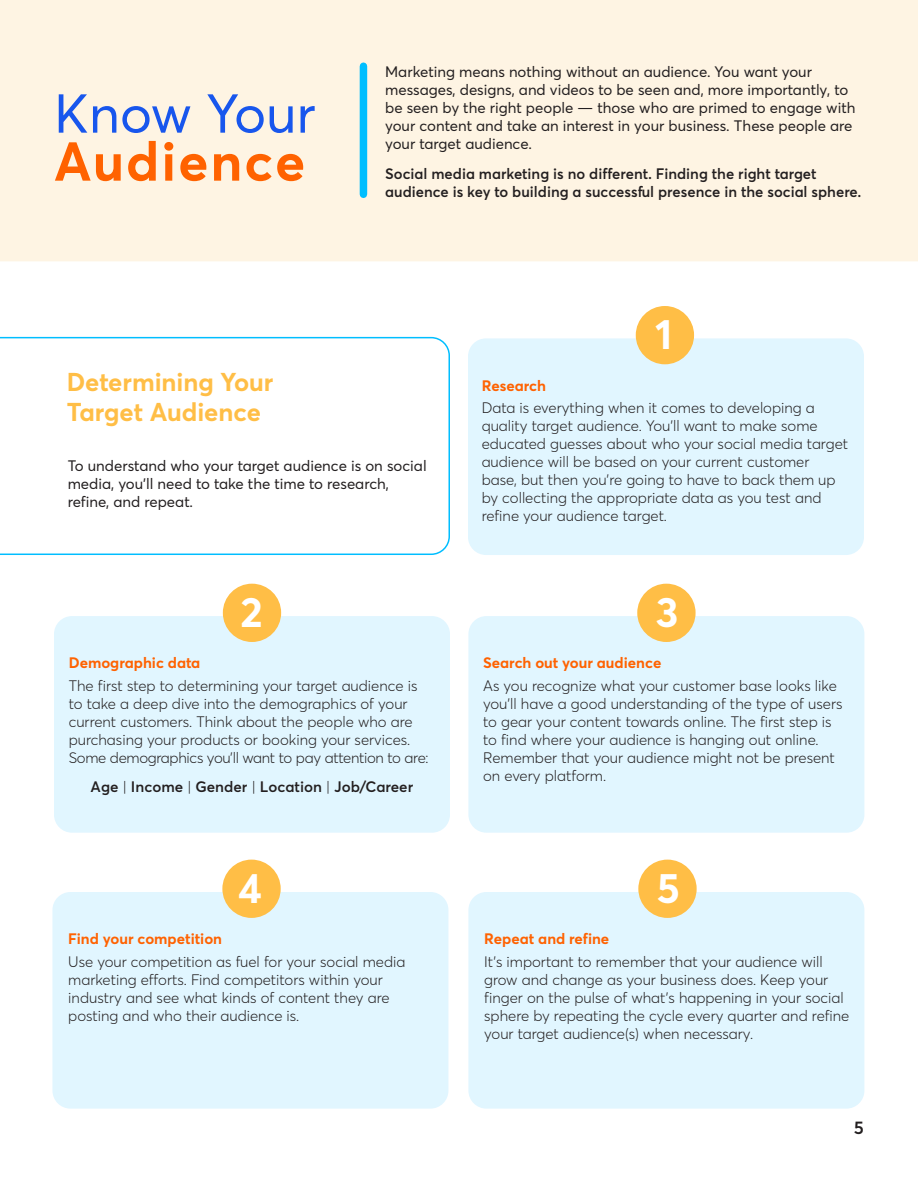
<style>
.page{position:relative;width:918px;height:1188px;background:#fff}
.page>*{position:absolute;margin:0;border:0;box-sizing:border-box;transform-origin:0 0}
.t1{font:54px "CT Sans";color:#1856ed}
.t2{font:700 54px "CT Sans";letter-spacing:.04em;color:#ff6200}
.t3{font:700 42px "CT Sans";color:#fff}
.t4{font:700 25.5px/30.6px "CT Sans";color:#ffbe46}
.t5{font:600 18px "CT Sans";color:#231f20}
.Main_text{font:300 15px/18px "CT Sans";color:#231f20}
.t6{font:15px/18px "CT Sans";color:#231f20}
.Main_text-2{font:600 15px/18px "CT Sans";color:#231f20}
.Main_Text_-_Sub_head{font:700 15px "CT Sans";color:#ff6200}
.s1{font-weight:300}
</style>
<div class="page">
<div style="left:0;top:0;width:918px;height:261px;background:#fef4e3"></div>
<svg style="left:0;top:337px;width:450px;height:218px"></svg>
<div style="left:468px;top:338px;width:396px;height:217px;background:#e1f6ff;border-radius:18px"></div>
<div style="left:636px;top:306px;width:58px;height:58px;background:#ffbe46;border-radius:50%"></div>
<div style="left:468px;top:616px;width:396px;height:217px;background:#e1f6ff;border-radius:18px"></div>
<div style="left:637px;top:584px;width:59px;height:58px;background:#ffbe46;border-radius:50%"></div>
<div style="left:52px;top:892px;width:396px;height:217px;background:#e1f6ff;border-radius:18px"></div>
<div style="left:222px;top:860px;width:59px;height:58px;background:#ffbe46;border-radius:50%"></div>
<div style="left:468px;top:892px;width:396px;height:217px;background:#e1f6ff;border-radius:18px"></div>
<div style="left:638px;top:860px;width:59px;height:58px;background:#ffbe46;border-radius:50%"></div>
<div style="left:54px;top:616px;width:396px;height:217px;background:#e1f6ff;border-radius:18px"></div>
<div style="left:223px;top:584px;width:58px;height:58px;background:#ffbe46;border-radius:50%"></div>
<div style="left:360px;top:66px;width:7px;height:128px;background:#00beff"></div>
<p class="t1" style="left:54px;top:76px;width:263px">Know Your</p>
<p class="t2" style="left:54px;top:124px;width:253px">Audience</p>
<p class="t6" style="left:385px;top:62px;width:472px">Marketing means nothing without an audience. You want your messages, designs, and videos to be seen and, more importantly, to be seen by the right people — those who are primed to engage with your content and take an interest in your business. These people are your target audience.</p>
<p class="Main_text-2" style="left:385px;top:164px;width:478px">Social media marketing is no different. Finding the right target audience is key to building a successful presence in the social sphere.</p>
<p class="t3" style="left:655px;top:305px;width:19px">1</p>
<p class="t4" style="left:67px;top:365px;width:208px">Determining Your<br>Target Audience</p>
<p class="t6" style="left:68px;top:456px;width:361px">To understand who your target audience is on social media, you’ll need to take the time to research, refine, and repeat.</p>
<p class="t3" style="left:240px;top:582px;width:24px">2</p>
<p class="Main_Text_-_Sub_head" style="left:69px;top:652px;width:133px">Demographic data</p>
<p class="Main_text" style="left:69px;top:676px;width:361px">The first step to determining your target audience is to take a deep dive into the demographics of your current customers. Think about the people who are purchasing your products or booking your services.<br>Some demographics you’ll want to pay attention to are:</p>
<p class="Main_text-2" style="left:91px;top:777px;width:324px">Age <span class="s1">|</span> Income <span class="s1">|</span> Gender <span class="s1">|</span> Location <span class="s1">|</span> Job/Career</p>
<p class="t3" style="left:238px;top:859px;width:26px">4</p>
<p class="Main_Text_-_Sub_head" style="left:68px;top:928px;width:155px">Find your competition</p>
<p class="Main_text" style="left:68px;top:952px;width:339px">Use your competition as fuel for your social media marketing efforts. Find competitors within your industry and see what kinds of content they are posting and who their audience is.</p>
<p class="Main_Text_-_Sub_head" style="left:482px;top:375px;width:66px">Research</p>
<p class="Main_text" style="left:482px;top:398px;width:368px">Data is everything when it comes to developing a quality target audience. You’ll want to make some educated guesses about who your social media target audience will be based on your current customer base, but then you’re going to have to back them up by collecting the appropriate data as you test and refine your audience target.</p>
<p class="t3" style="left:656px;top:583px;width:24px">3</p>
<p class="Main_Text_-_Sub_head" style="left:483px;top:652px;width:180px">Search out your audience</p>
<p class="Main_text" style="left:483px;top:676px;width:361px">As you recognize what your customer base looks like you’ll have a good understanding of the type of users to gear your content towards online. The first step is to find where your audience is hanging out online.<br>Remember that your audience might not be present on every platform.</p>
<p class="t3" style="left:657px;top:859px;width:25px">5</p>
<p class="Main_Text_-_Sub_head" style="left:484px;top:928px;width:127px">Repeat and refine</p>
<p class="Main_text" style="left:484px;top:952px;width:367px">It’s important to remember that your audience will grow and change as your business does. Keep your finger on the pulse of what’s happening in your social sphere by repeating the cycle every quarter and refine your target audience(s) when necessary.</p>
<p class="t5" style="left:854px;top:1115px;width:12px">5</p>
</div>
